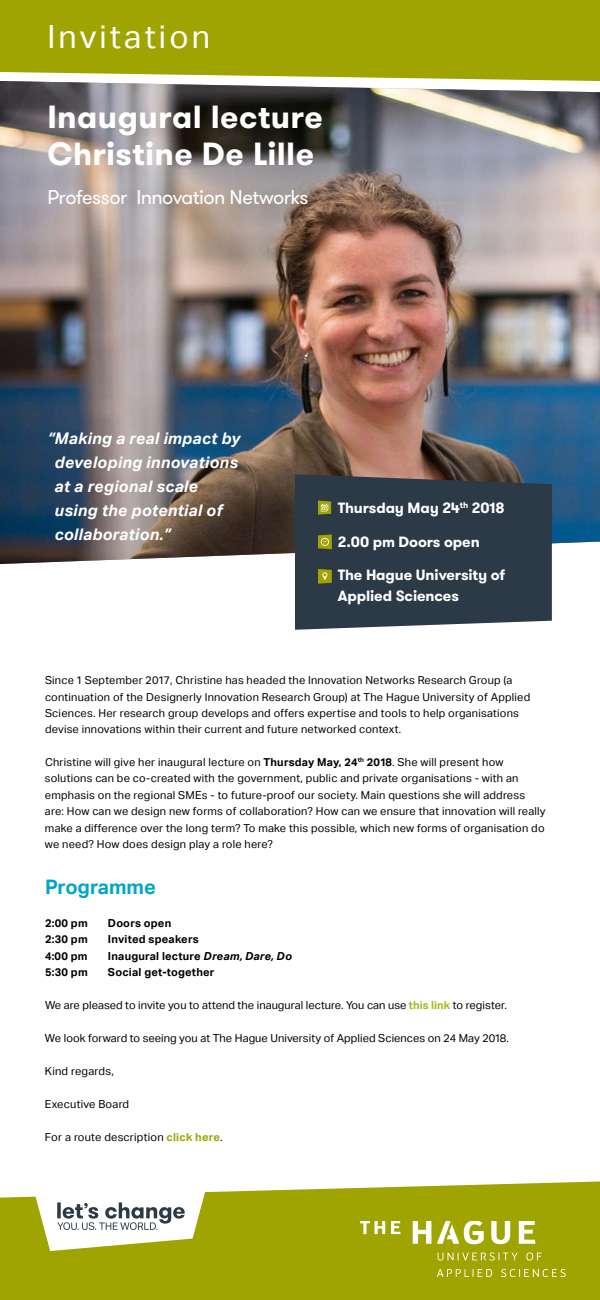
<style>
.page{position:relative;width:600px;height:1300px;background:#fff}
.page>*{position:absolute;margin:0;border:0;box-sizing:border-box;transform-origin:0 0}
.t1{font:700 32px/36.8px "GT Walsheim Pro";letter-spacing:.015em;color:#fff}
.t2{font:32px "Aktiv Grotesk";letter-spacing:.1em;color:#fff}
.t3{font:20px "GT Walsheim Pro";letter-spacing:-.025em;color:#fff}
.t4{font:700 20px "Aktiv Grotesk";letter-spacing:-.005em;color:#00a6c8}
.t5{font:italic 700 16px/24px "Aktiv Grotesk";letter-spacing:.02em;color:#fff}
.t6{font:700 14.9px/21px "GT Walsheim Pro";letter-spacing:-.005em;color:#fff}
.t7{font:11.1px "Aktiv Grotesk";letter-spacing:.005em;color:#000}
.t8{font:700 11.1px "Aktiv Grotesk";letter-spacing:.02em;color:#000}
.t9{font:11px/16.4px "Aktiv Grotesk";letter-spacing:.02em;color:#000}
.s1{font-weight:700}
.s2{font-style:italic}
.s3{font-weight:700;font-size:11px;color:#a5b717}
.s4{font-weight:700;color:#9fa400}
</style>
<div class="page">
<div style="left:0;top:0;width:600px;height:81px;background:#9fa400"></div>
<img style="left:0;top:81px;width:600px;height:483px">
<svg style="left:0;top:1181px;width:600px;height:119px;background:#a7ac16"></svg>
<svg style="left:34px;top:1190px;width:172px;height:61px"></svg>
<svg style="left:295px;top:474px;width:257px;height:156px;background:#34404c"></svg>
<svg style="left:318px;top:534px;width:14px;height:15px"></svg>
<svg style="left:318px;top:501px;width:13px;height:14px"></svg>
<svg style="left:318px;top:569px;width:14px;height:15px"></svg>
<svg style="left:360px;top:1221px;width:206px;height:55px;background:#aeb229"></svg>
<h1 class="t2" style="left:47px;top:18px;width:164px">Invitation</h1>
<h1 class="t1" style="left:47px;top:99px;width:277px">Inaugural lecture<br>Christine De Lille</h1>
<h2 class="t3" style="left:47px;top:184px;width:263px">Professor Innovation Networks</h2>
<h3 class="t5" style="left:55px;top:426px;width:187px;text-indent:-7px">“Making a real impact by developing innovations at a regional scale using the potential of collaboration.”</h3>
<h3 class="t6" style="left:338px;top:498px;width:168px">Thursday May 24<sup>th</sup> 2018</h3>
<h3 class="t6" style="left:338px;top:531px;width:143px">2.00 pm Doors open</h3>
<h3 class="t6" style="left:338px;top:564px;width:169px">The Hague University of<br>Applied Sciences</h3>
<p class="t9" style="left:45px;top:672px;width:487px">Since 1 September 2017, Christine has headed the Innovation Networks Research Group (a continuation of the Designerly Innovation Research Group) at The Hague University of Applied Sciences. Her research group develops and offers expertise and tools to help organisations devise innovations within their current and future networked context.</p>
<p class="t9" style="left:45px;top:754px;width:502px">Christine will give her inaugural lecture on <span class="s1">Thursday May, 24</span><sup>th</sup> <span class="s1">2018</span>. She will present how solutions can be co-created with the government, public and private organisations - with an emphasis on the regional SMEs - to future-proof our society. Main questions she will address are: How can we design new forms of collaboration? How can we ensure that innovation will really make a difference over the long term? To make this possible, which new forms of organisation do we need? How does design play a role here?</p>
<h2 class="t4" style="left:45px;top:875px;width:112px">Programme</h2>
<p class="t8" style="left:45px;top:917px;width:44px">2:00 pm</p>
<p class="t8" style="left:108px;top:917px;width:65px">Doors open</p>
<p class="t8" style="left:45px;top:933px;width:44px">2:30 pm</p>
<p class="t8" style="left:108px;top:933px;width:92px">Invited speakers</p>
<p class="t8" style="left:45px;top:950px;width:44px">4:00 pm</p>
<p class="t8" style="left:108px;top:950px;width:185px">Inaugural lecture <span class="s2">Dream, Dare, Do</span></p>
<p class="t8" style="left:45px;top:966px;width:44px">5:30 pm</p>
<p class="t8" style="left:108px;top:966px;width:108px">Social get-together</p>
<p class="t7" style="left:45px;top:999px;width:463px">We are pleased to invite you to attend the inaugural lecture. You can use <span class="s3">this link</span> to register.</p>
<p class="t7" style="left:45px;top:1032px;width:466px">We look forward to seeing you at The Hague University of Applied Sciences on 24 May 2018.</p>
<p class="t7" style="left:45px;top:1065px;width:70px">Kind regards,</p>
<p class="t7" style="left:45px;top:1098px;width:86px">Executive Board</p>
<p class="t7" style="left:45px;top:1131px;width:179px">For a route description <span class="s4">click here</span>.</p>
</div>
